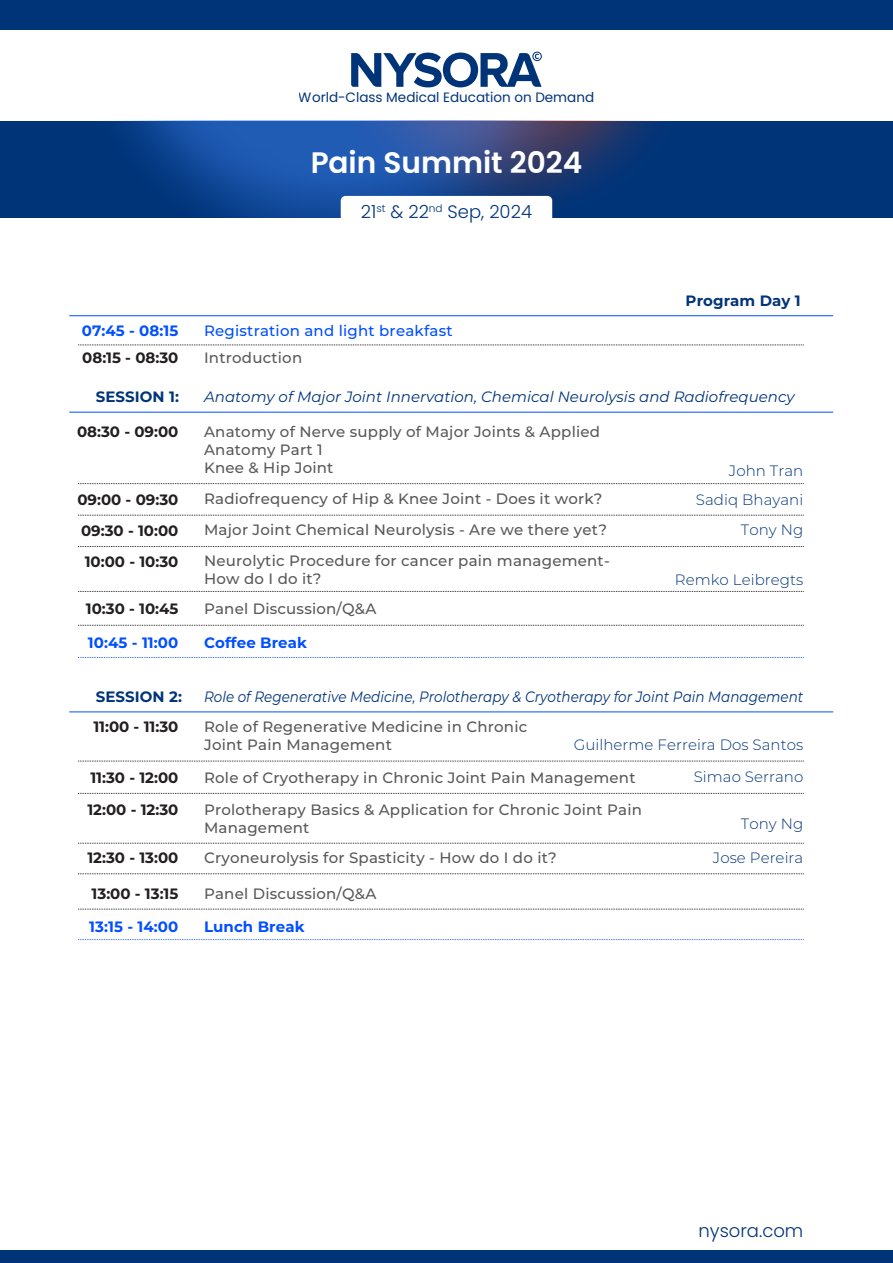
<style>
.page{position:relative;width:893px;height:1263px;background:#fff}
.page>*{position:absolute;margin:0;border:0;box-sizing:border-box;transform-origin:0 0}
.t1{font:600 29.55px "Poppins";color:#fff}
.t2{font:300 18px "Poppins";color:#003479}
.t3{font:500 15px/18px "Montserrat";letter-spacing:.015em;color:#58595b}
.t4{font:700 15px "Montserrat";color:#231f20}
.t5{font:300 15px/29.2px "Montserrat";letter-spacing:.005em;color:#003479;text-align:right}
.t6{font:italic 15px "Montserrat";color:#003479;scale:.9 1}
.t7{font:italic 15px "Montserrat";color:#003479}
.t8{font:700 15px "Montserrat";letter-spacing:.005em;color:#004fff}
.t9{font:700 15px "Montserrat";letter-spacing:.005em;color:#003479}
.t10{font:500 15px "Montserrat";letter-spacing:.015em;color:#004fff}
.t11{font:13.5px "Poppins";color:#003479}
</style>
<div class="page">
<div style="left:0;top:121px;width:893px;height:97px;background:#003479"></div>
<div style="left:0;top:0;width:893px;height:30px;background:#003479"></div>
<img style="left:616px;top:121px;width:37px;height:43px">
<img style="left:123px;top:121px;width:493px;height:97px">
<div style="left:341px;top:196px;width:211px;height:22px;background:#fff"></div>
<svg style="left:351px;top:52px;width:191px;height:35px"></svg>
<hr style="left:69px;top:315px;width:764px;height:1px;background:#004fff">
<svg style="left:78px;top:483px;width:725px;height:1px"></svg>
<svg style="left:78px;top:345px;width:725px;height:1px"></svg>
<svg style="left:78px;top:546px;width:725px;height:1px"></svg>
<svg style="left:78px;top:625px;width:725px;height:1px"></svg>
<svg style="left:78px;top:657px;width:725px;height:1px"></svg>
<svg style="left:78px;top:843px;width:725px;height:1px"></svg>
<svg style="left:78px;top:909px;width:725px;height:1px"></svg>
<svg style="left:78px;top:939px;width:725px;height:1px"></svg>
<hr style="left:69px;top:712px;width:764px;height:1px;background:#004fff">
<hr style="left:69px;top:412px;width:764px;height:1px;background:#004fff">
<svg style="left:78px;top:761px;width:725px;height:1px"></svg>
<svg style="left:78px;top:515px;width:725px;height:1px"></svg>
<svg style="left:78px;top:591px;width:725px;height:1px"></svg>
<svg style="left:78px;top:793px;width:725px;height:1px"></svg>
<svg style="left:78px;top:873px;width:725px;height:1px"></svg>
<div style="left:0;top:1251px;width:893px;height:12px;background:#003479"></div>
<p class="t11" style="left:299px;top:90px;width:297px">World-Class Medical Education on Demand</p>
<h1 class="t1" style="left:310px;top:145px;width:274px">Pain Summit 2024</h1>
<p class="t2" style="left:361px;top:201px;width:173px">21<sup>st</sup> &amp; 22<sup>nd</sup> Sep, 2024</p>
<p class="t8" style="left:82px;top:320px;width:98px">07:45 - 08:15</p>
<p class="t10" style="left:204px;top:320px;width:250px">Registration and light breakfast</p>
<p class="t4" style="left:82px;top:347px;width:98px">08:15 - 08:30</p>
<p class="t3" style="left:204px;top:348px;width:100px">Introduction</p>
<p class="t9" style="left:686px;top:290px;width:117px">Program Day 1</p>
<p class="t9" style="left:96px;top:386px;width:85px">SESSION 1:</p>
<p class="t7" style="left:204px;top:386px;width:592px">Anatomy of Major Joint Innervation, Chemical Neurolysis and Radiofrequency</p>
<p class="t4" style="left:77px;top:420px;width:103px">08:30 - 09:00</p>
<p class="t3" style="left:204px;top:422px;width:397px">Anatomy of Nerve supply of Major Joints &amp; Applied<br>Anatomy Part 1<br>Knee &amp; Hip Joint</p>
<p class="t3" style="left:204px;top:489px;width:400px">Radiofrequency of Hip &amp; Knee Joint - Does it work?</p>
<p class="t4" style="left:77px;top:489px;width:103px">09:00 - 09:30</p>
<p class="t5" style="left:696px;top:455px;width:109px">John Tran<br>Sadiq Bhayani</p>
<p class="t4" style="left:81px;top:520px;width:99px">09:30 - 10:00</p>
<p class="t3" style="left:204px;top:520px;width:404px">Major Joint Chemical Neurolysis - Are we there yet?</p>
<p class="t5" style="left:741px;top:515px;width:64px">Tony Ng</p>
<p class="t4" style="left:85px;top:551px;width:95px">10:00 - 10:30</p>
<p class="t3" style="left:204px;top:551px;width:407px">Neurolytic Procedure for cancer pain management-<br>How do I do it?</p>
<p class="t5" style="left:675px;top:565px;width:130px">Remko Leibregts</p>
<p class="t4" style="left:86px;top:597px;width:94px">10:30 - 10:45</p>
<p class="t3" style="left:204px;top:599px;width:174px">Panel Discussion/Q&amp;A</p>
<p class="t8" style="left:88px;top:631px;width:92px">10:45 - 11:00</p>
<p class="t8" style="left:204px;top:631px;width:104px">Coffee Break</p>
<p class="t9" style="left:96px;top:686px;width:88px">SESSION 2:</p>
<p class="t6" style="left:204px;top:686px;width:667px">Role of Regenerative Medicine, Prolotherapy &amp; Cryotherapy for Joint Pain Management</p>
<p class="t4" style="left:93px;top:716px;width:87px">11:00 - 11:30</p>
<p class="t3" style="left:204px;top:717px;width:325px">Role of Regenerative Medicine in Chronic<br>Joint Pain Management</p>
<p class="t5" style="left:574px;top:729px;width:231px">Guilherme Ferreira Dos Santos</p>
<p class="t4" style="left:90px;top:767px;width:90px">11:30 - 12:00</p>
<p class="t3" style="left:204px;top:768px;width:433px">Role of Cryotherapy in Chronic Joint Pain Management</p>
<p class="t5" style="left:694px;top:762px;width:111px">Simao Serrano</p>
<p class="t4" style="left:87px;top:799px;width:93px">12:00 - 12:30</p>
<p class="t3" style="left:204px;top:800px;width:439px">Prolotherapy Basics &amp; Application for Chronic Joint Pain<br>Management</p>
<p class="t5" style="left:741px;top:808px;width:64px">Tony Ng</p>
<p class="t4" style="left:87px;top:847px;width:93px">12:30 - 13:00</p>
<p class="t3" style="left:204px;top:848px;width:354px">Cryoneurolysis for Spasticity - How do I do it?</p>
<p class="t5" style="left:713px;top:842px;width:92px">Jose Pereira</p>
<p class="t4" style="left:92px;top:882px;width:88px">13:00 - 13:15</p>
<p class="t3" style="left:204px;top:883px;width:174px">Panel Discussion/Q&amp;A</p>
<p class="t8" style="left:89px;top:916px;width:91px">13:15 - 14:00</p>
<p class="t8" style="left:204px;top:916px;width:102px">Lunch Break</p>
<p class="t2" style="left:698px;top:1220px;width:106px">nysora.com</p>
</div>
